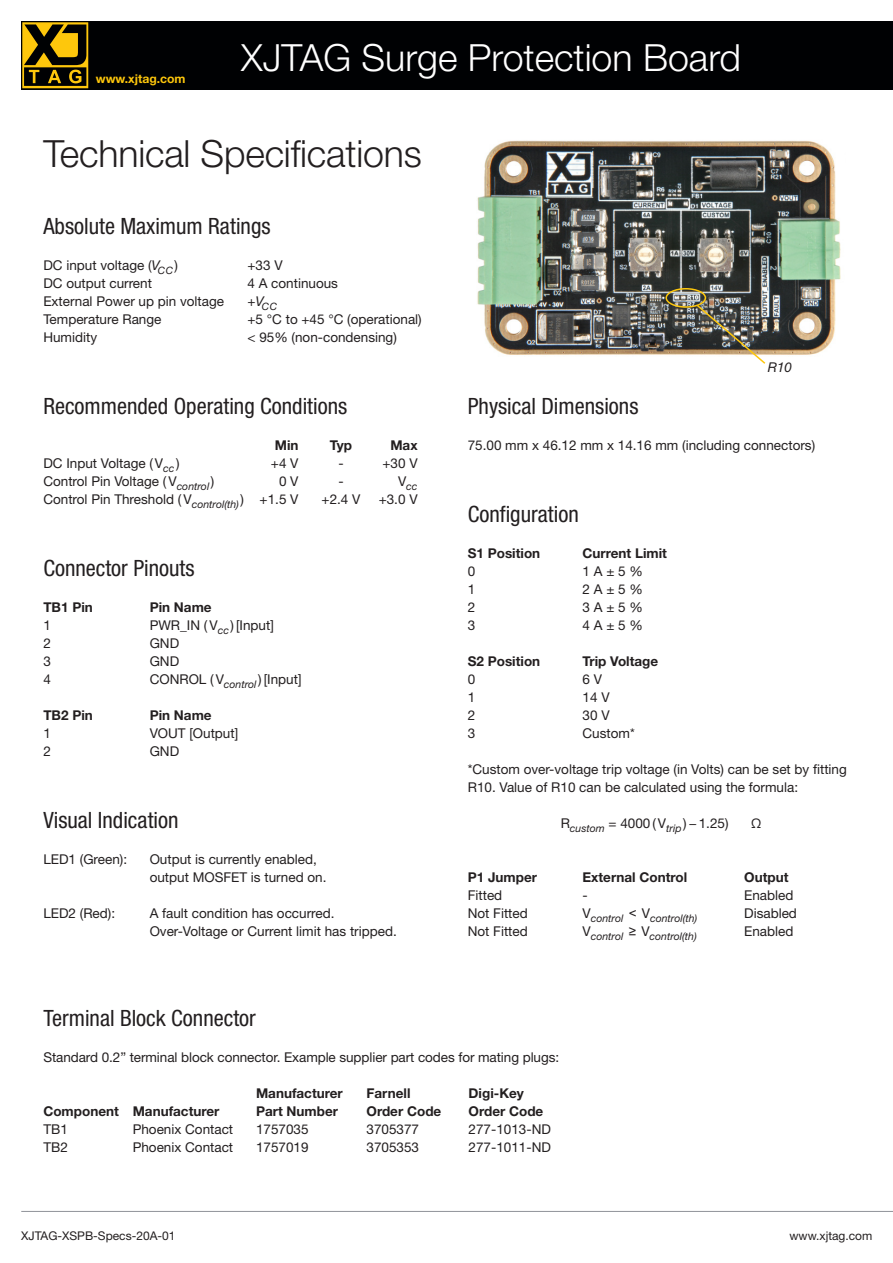
<style>
.page{position:relative;width:893px;height:1263px;background:#fff}
.page>*{position:absolute;margin:0;border:0;box-sizing:border-box;transform-origin:0 0}
.t1{font:300 37.5px "Helvetica Neue LT";color:#fff}
.t2{font:300 37.5px "Helvetica Neue LT";letter-spacing:-.005em;color:#231f20}
.t3{font:condensed 22.5px "Helvetica Neue";color:#231f20}
.t4{font:13.5px/18px "Helvetica Neue LT";color:#231f20}
.t5{font:700 13.5px "Helvetica Neue LT";color:#231f20}
.t6{font:italic 13.5px "Helvetica Neue LT";color:#231f20}
.t7{font:13.5px "Leelawadee UI";color:#231f20}
.t8{font:700 12.15px "Helvetica Neue LT";color:#fec70c}
.t9{font:12px "Helvetica Neue LT";color:#231f20}
.t10{font:italic 10.5px "Helvetica Neue LT";color:#231f20}
.t11{font:italic 10.2px "Helvetica Neue LT";color:#231f20}
.s1{font-style:italic}
</style>
<div class="page">
<div style="left:21px;top:21px;width:872px;height:68px;background:#000103"></div>
<svg style="left:22px;top:22px;width:66px;height:66px"></svg>
<hr style="left:21px;top:1211px;width:872px;height:1px;background:#8f9299">
<img style="left:477px;top:140px;width:364px;height:215px">
<img style="left:665px;top:288px;width:102px;height:76px">
<p class="t8" style="left:96px;top:72px;width:91px">www.xjtag.com</p>
<h1 class="t1" style="left:241px;top:35px;width:501px">XJTAG Surge Protection Board</h1>
<h1 class="t2" style="left:43px;top:131px;width:380px">Technical Specifications</h1>
<h2 class="t3" style="left:43px;top:213px;width:229px">Absolute Maximum Ratings</h2>
<p class="t4" style="left:43px;top:256px;width:136px">DC input voltage (<span class="s1">V</span><sub>CC</sub>)</p>
<p class="t4" style="left:247px;top:256px;width:37px">+33 V</p>
<p class="t4" style="left:43px;top:274px;width:110px">DC output current</p>
<p class="t4" style="left:247px;top:274px;width:92px">4 A continuous</p>
<p class="t4" style="left:43px;top:292px;width:182px">External Power up pin voltage</p>
<p class="t11" style="left:247px;top:301px;width:31px"><sup>+</sup><sup>V</sup>CC</p>
<p class="t4" style="left:43px;top:310px;width:120px">Temperature Range</p>
<p class="t4" style="left:247px;top:310px;width:176px">+5 °C to +45 °C (operational)</p>
<p class="t4" style="left:43px;top:328px;width:55px">Humidity</p>
<p class="t4" style="left:247px;top:328px;width:151px">&lt; 95% (non-condensing)</p>
<h2 class="t3" style="left:43px;top:393px;width:305px">Recommended Operating Conditions</h2>
<p class="t5" style="left:275px;top:437px;width:25px">Min</p>
<p class="t5" style="left:330px;top:437px;width:24px">Typ</p>
<p class="t5" style="left:390px;top:437px;width:29px">Max</p>
<p class="t4" style="left:43px;top:454px;width:138px">DC Input Voltage (V<sub>cc</sub> )</p>
<p class="t4" style="left:271px;top:454px;width:29px">+4 V</p>
<p class="t4" style="left:338px;top:454px;width:7px">-</p>
<p class="t4" style="left:382px;top:454px;width:37px">+30 V</p>
<p class="t4" style="left:43px;top:472px;width:173px">Control Pin Voltage (V<sub>control</sub>)</p>
<p class="t4" style="left:279px;top:472px;width:21px">0 V</p>
<p class="t4" style="left:338px;top:472px;width:7px">-</p>
<p class="t10" style="left:398px;top:479px;width:21px"><sup>V</sup>cc</p>
<p class="t4" style="left:43px;top:490px;width:257px">Control Pin Threshold (V<sub>control(th)</sub> ) +1.5 V</p>
<p class="t4" style="left:322px;top:490px;width:40px">+2.4 V</p>
<p class="t4" style="left:379px;top:490px;width:40px">+3.0 V</p>
<h2 class="t3" style="left:43px;top:555px;width:153px">Connector Pinouts</h2>
<p class="t5" style="left:43px;top:599px;width:51px">TB1 Pin</p>
<p class="t5" style="left:150px;top:599px;width:63px">Pin Name</p>
<p class="t4" style="left:43px;top:616px;width:9px">1</p>
<p class="t4" style="left:150px;top:616px;width:126px">PWR_IN (V<sub>cc</sub> ) [Input]</p>
<p class="t4" style="left:43px;top:634px;width:9px">2</p>
<p class="t4" style="left:150px;top:634px;width:31px">GND</p>
<p class="t4" style="left:43px;top:652px;width:9px">3</p>
<p class="t4" style="left:150px;top:652px;width:31px">GND</p>
<p class="t4" style="left:43px;top:670px;width:9px">4</p>
<p class="t4" style="left:150px;top:670px;width:153px">CONROL (V<sub>control</sub>) [Input]</p>
<p class="t5" style="left:43px;top:707px;width:51px">TB2 Pin</p>
<p class="t5" style="left:150px;top:707px;width:63px">Pin Name</p>
<p class="t4" style="left:43px;top:724px;width:9px">1</p>
<p class="t4" style="left:150px;top:724px;width:90px">VOUT [Output]</p>
<p class="t4" style="left:43px;top:742px;width:9px">2</p>
<p class="t4" style="left:150px;top:742px;width:31px">GND</p>
<h2 class="t3" style="left:43px;top:807px;width:137px">Visual Indication</h2>
<p class="t4" style="left:43px;top:850px;width:85px">LED1 (Green):</p>
<p class="t4" style="left:150px;top:850px;width:178px">Output is currently enabled, output MOSFET is turned on.</p>
<p class="t4" style="left:43px;top:904px;width:73px">LED2 (Red):</p>
<p class="t4" style="left:150px;top:904px;width:249px">A fault condition has occurred.<br>Over-Voltage or Current limit has tripped.</p>
<p class="t6" style="left:768px;top:359px;width:26px">R10</p>
<h2 class="t3" style="left:468px;top:393px;width:172px">Physical Dimensions</h2>
<p class="t4" style="left:468px;top:436px;width:349px">75.00 mm x 46.12 mm x 14.16 mm (including connectors)</p>
<h2 class="t3" style="left:468px;top:501px;width:113px">Configuration</h2>
<p class="t5" style="left:468px;top:545px;width:74px">S1 Position</p>
<p class="t5" style="left:583px;top:545px;width:86px">Current Limit</p>
<p class="t4" style="left:468px;top:562px;width:9px">0</p>
<p class="t4" style="left:583px;top:562px;width:62px">1A±5%</p>
<p class="t4" style="left:468px;top:580px;width:9px">1</p>
<p class="t4" style="left:583px;top:580px;width:62px">2A±5%</p>
<p class="t4" style="left:468px;top:598px;width:9px">2</p>
<p class="t4" style="left:583px;top:598px;width:62px">3A±5%</p>
<p class="t4" style="left:468px;top:616px;width:9px">3</p>
<p class="t4" style="left:583px;top:616px;width:62px">4A±5%</p>
<p class="t5" style="left:468px;top:653px;width:74px">S2 Position</p>
<p class="t5" style="left:583px;top:653px;width:77px">Trip Voltage</p>
<p class="t4" style="left:468px;top:670px;width:9px">0</p>
<p class="t4" style="left:583px;top:670px;width:21px">6 V</p>
<p class="t4" style="left:468px;top:688px;width:9px">1</p>
<p class="t4" style="left:583px;top:688px;width:29px">14 V</p>
<p class="t4" style="left:468px;top:706px;width:9px">2</p>
<p class="t4" style="left:583px;top:706px;width:29px">30 V</p>
<p class="t4" style="left:468px;top:724px;width:9px">3</p>
<p class="t4" style="left:583px;top:724px;width:54px">Custom*</p>
<p class="t4" style="left:468px;top:760px;width:381px">*Custom over-voltage trip voltage (in Volts) can be set by fitting<br>R10. Value of R10 can be calculated using the formula:</p>
<p class="t4" style="left:561px;top:814px;width:169px">R<sub>custom</sub> = 4000(V<sub>trip</sub> )− 1.25)</p>
<p class="t7" style="left:751px;top:815px;width:12px">Ω</p>
<p class="t5" style="left:468px;top:869px;width:71px">P1 Jumper</p>
<p class="t5" style="left:583px;top:869px;width:106px">External Control</p>
<p class="t5" style="left:744px;top:869px;width:46px">Output</p>
<p class="t4" style="left:468px;top:886px;width:36px">Fitted</p>
<p class="t4" style="left:583px;top:886px;width:7px">-</p>
<p class="t4" style="left:744px;top:886px;width:51px">Enabled</p>
<p class="t4" style="left:468px;top:904px;width:62px">Not Fitted</p>
<p class="t10" style="left:583px;top:911px;width:116px"><sup>V</sup>control <sup>&lt;</sup> <sup>V</sup>control(th)</p>
<p class="t4" style="left:744px;top:904px;width:54px">Disabled</p>
<p class="t4" style="left:468px;top:922px;width:62px">Not Fitted</p>
<p class="t10" style="left:583px;top:929px;width:116px"><sup>V</sup>control <sup>≥</sup> <sup>V</sup>control(th)</p>
<p class="t4" style="left:744px;top:922px;width:51px">Enabled</p>
<h2 class="t3" style="left:43px;top:1005px;width:214px">Terminal Block Connector</h2>
<p class="t4" style="left:43px;top:1048px;width:517px">Standard 0.2” terminal block connector. Example supplier part codes for mating plugs:</p>
<p class="t5" style="left:256px;top:1085px;width:88px">Manufacturer</p>
<p class="t5" style="left:367px;top:1085px;width:45px">Farnell</p>
<p class="t5" style="left:469px;top:1085px;width:57px">Digi-Key</p>
<p class="t5" style="left:43px;top:1103px;width:178px">Component Manufacturer</p>
<p class="t5" style="left:256px;top:1103px;width:83px">Part Number</p>
<p class="t5" style="left:367px;top:1103px;width:76px">Order Code</p>
<p class="t5" style="left:469px;top:1103px;width:76px">Order Code</p>
<p class="t4" style="left:43px;top:1120px;width:26px">TB1</p>
<p class="t4" style="left:133px;top:1120px;width:102px">Phoenix Contact</p>
<p class="t4" style="left:256px;top:1120px;width:54px">1757035</p>
<p class="t4" style="left:367px;top:1120px;width:54px">3705377</p>
<p class="t4" style="left:469px;top:1120px;width:84px">277-1013-ND</p>
<p class="t4" style="left:43px;top:1138px;width:26px">TB2</p>
<p class="t4" style="left:133px;top:1138px;width:102px">Phoenix Contact</p>
<p class="t4" style="left:256px;top:1138px;width:54px">1757019</p>
<p class="t4" style="left:367px;top:1138px;width:54px">3705353</p>
<p class="t4" style="left:469px;top:1138px;width:84px">277-1011-ND</p>
<p class="t9" style="left:21px;top:1229px;width:156px">XJTAG-XSPB-Specs-20A-01</p>
<p class="t9" style="left:789px;top:1229px;width:84px">www.xjtag.com</p>
</div>
